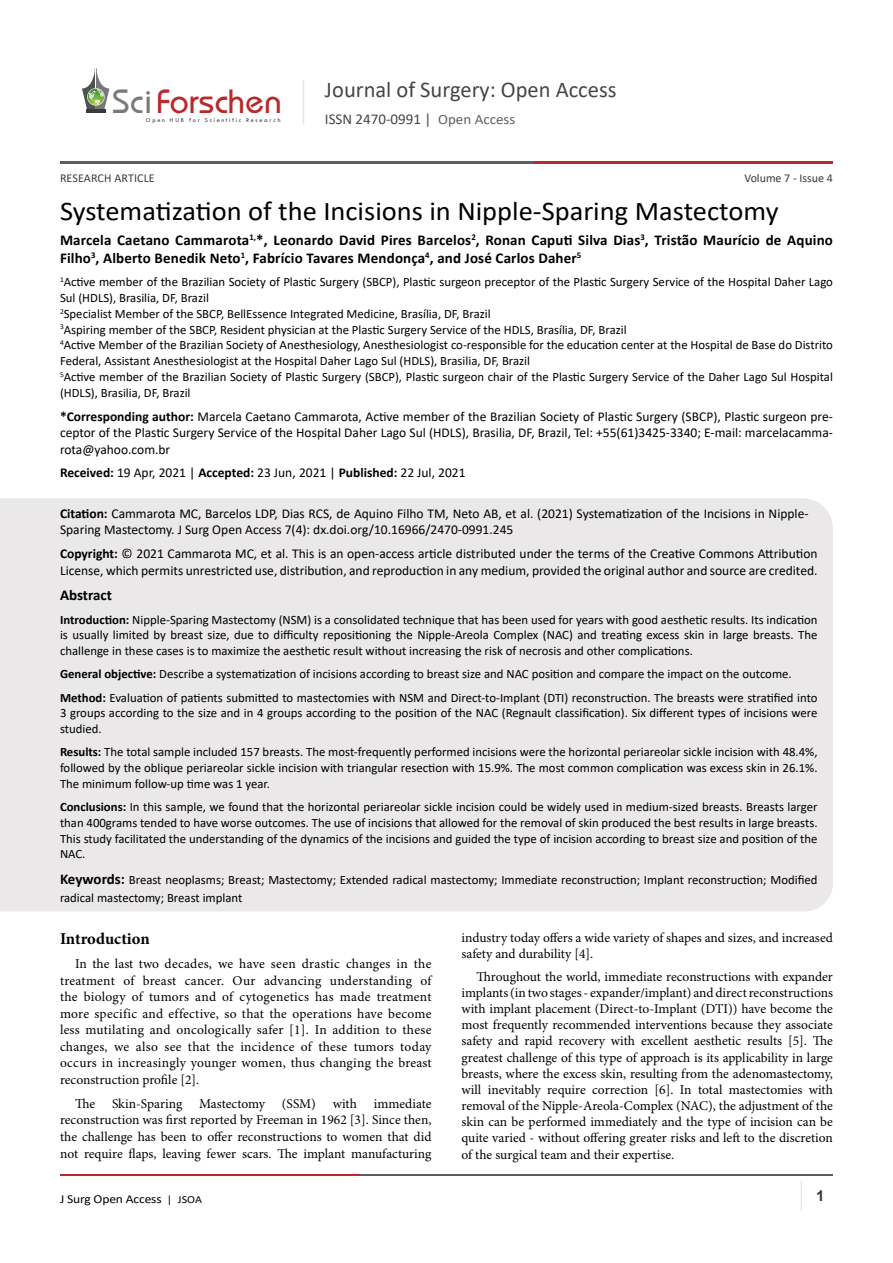
<style>
.page{position:relative;width:893px;height:1263px;background:#fff}
.page>*{position:absolute;margin:0;border:0;box-sizing:border-box;transform-origin:0 0}
.t1{font:35.1px "Opal";color:#b8292c}
.t2{font:27px "Calibri";color:#000;scale:1.05 1}
.t3{font:22.5px "Calibri";color:#474646}
.heading_1{font:700 16.5px "Minion Pro";letter-spacing:-.005em;color:#000}
.t4{font:700 15px/18px "Calibri";letter-spacing:.01em;color:#000}
.t5{font:15px "Calibri";color:#474646}
.t6{font:700 15px "Arial";color:#3c3a3b}
.t7{font:13.5px/16.2px "Minion Pro";color:#000;text-align:justify}
.t8{font:13.5px/16.5px "Calibri";color:#000}
.t9{font:12.75px/15.8px "Calibri";color:#000}
.t10{font:12.15px "Calibri";letter-spacing:-.01em;color:#000;scale:1.11 1}
.t11{font:12px "Calibri";color:#3c3a3b}
.t12{font:6.15px "Tw Cen";letter-spacing:.28em;color:#3a3a3a}
.s1{color:#7a7a7b}
.s2{font-size:14.25px;color:#605f5f}
.s3{font-weight:700}
.s4{font-weight:700;font-size:15px}
.s5{font-size:10.8px}
</style>
<div class="page">
<hr style="left:86px;top:109px;width:19px;height:4px;background:#3a3a3a">
<svg style="left:82px;top:68px;width:27px;height:41px"></svg>
<hr style="left:303px;top:80px;width:1px;height:44px;background:#e4e5e9">
<hr style="left:800px;top:1181px;width:2px;height:29px;background:#eae8e8">
<hr style="left:60px;top:1174px;width:300px;height:2px;background:#b9282c">
<hr style="left:359px;top:1174px;width:474px;height:2px;background:#5d5e60">
<div style="left:0;top:498px;width:833px;height:413px;background:#eae8e8"></div>
<hr style="left:533px;top:162px;width:300px;height:2px;background:#b9282c">
<hr style="left:60px;top:162px;width:474px;height:2px;background:#5d5e60">
<h1 class="t1" style="left:113px;top:80px;width:171px"><span class="s1">Sci</span>Forschen</h1>
<p class="t12" style="left:146px;top:116px;width:136px">Open HUB for Scientific Research</p>
<h3 class="t3" style="left:325px;top:74px;width:293px">Journal of Surgery: Open Access</h3>
<p class="t5" style="left:325px;top:109px;width:192px">ISSN 2470-0991 | <span class="s2">Open Access</span></p>
<p class="t11" style="left:744px;top:170px;width:90px">Volume 7 - Issue 4</p>
<p class="t11" style="left:60px;top:170px;width:96px">RESEARCH ARTICLE</p>
<p class="t2" style="left:60px;top:192px;width:686px">Systematization of the Incisions in Nipple-Sparing Mastectomy</p>
<p class="t4" style="left:60px;top:231px;width:774px">Marcela Caetano Cammarota<sup>1,</sup>*, Leonardo David Pires Barcelos<sup>2</sup>, Ronan Caputi Silva Dias<sup>3</sup>, Tristão Maurício de Aquino<br>Filho<sup>3</sup>, Alberto Benedik Neto<sup>1</sup>, Fabrício Tavares Mendonça<sup>4</sup>, and José Carlos Daher<sup>5</sup></p>
<p class="t9" style="left:60px;top:274px;width:774px"><sup>1</sup>Active member of the Brazilian Society of Plastic Surgery (SBCP), Plastic surgeon preceptor of the Plastic Surgery Service of the Hospital Daher Lago<br>Sul (HDLS), Brasilia, DF, Brazil</p>
<p class="t9" style="left:60px;top:305px;width:432px"><sup>2</sup>Specialist Member of the SBCP, BellEssence Integrated Medicine, Brasília, DF, Brazil</p>
<p class="t9" style="left:60px;top:321px;width:568px"><sup>3</sup>Aspiring member of the SBCP, Resident physician at the Plastic Surgery Service of the HDLS, Brasília, DF, Brazil</p>
<p class="t9" style="left:60px;top:337px;width:774px"><sup>4</sup>Active Member of the Brazilian Society of Anesthesiology, Anesthesiologist co-responsible for the education center at the Hospital de Base do Distrito<br>Federal, Assistant Anesthesiologist at the Hospital Daher Lago Sul (HDLS), Brasilia, DF, Brazil</p>
<p class="t9" style="left:60px;top:368px;width:774px"><sup>5</sup>Active member of the Brazilian Society of Plastic Surgery (SBCP), Plastic surgeon chair of the Plastic Surgery Service of the Daher Lago Sul Hospital (HDLS), Brasilia, DF, Brazil</p>
<p class="t8" style="left:60px;top:408px;width:774px;text-align:justify"><span class="s3">*Corresponding author:</span> Marcela Caetano Cammarota, Active member of the Brazilian Society of Plastic Surgery (SBCP), Plastic surgeon pre&shy;ceptor of the Plastic Surgery Service of the Hospital Daher Lago Sul (HDLS), Brasilia, DF, Brazil, Tel: +55(61)3425-3340; E-mail: marcelacamma&shy;rota@yahoo.com.br</p>
<p class="t8" style="left:60px;top:464px;width:407px"><span class="s3">Received:</span> 19 Apr, 2021 | <span class="s3">Accepted:</span> 23 Jun, 2021 | <span class="s3">Published:</span> 22 Jul, 2021</p>
<p class="t8" style="left:60px;top:505px;width:750px"><span class="s3">Citation:</span> Cammarota MC, Barcelos LDP, Dias RCS, de Aquino Filho TM, Neto AB, et al. (2021) Systematization of the Incisions in Nipple-<br>Sparing Mastectomy. J Surg Open Access 7(4): dx.doi.org/10.16966/2470-0991.245</p>
<p class="t8" style="left:60px;top:545px;width:759px"><span class="s3">Copyright:</span> © 2021 Cammarota MC, et al. This is an open-access article distributed under the terms of the Creative Commons Attribution<br>License, which permits unrestricted use, distribution, and reproduction in any medium, provided the original author and source are credited.</p>
<p class="t4" style="left:60px;top:586px;width:53px">Abstract</p>
<p class="t9" style="left:60px;top:611px;width:759px;text-align:justify"><span class="s3">Introduction:</span> Nipple-Sparing Mastectomy (NSM) is a consolidated technique that has been used for years with good aesthetic results. Its indication is usually limited by breast size, due to difficulty repositioning the Nipple-Areola Complex (NAC) and treating excess skin in large breasts. The challenge in these cases is to maximize the aesthetic result without increasing the risk of necrosis and other complications.</p>
<p class="t9" style="left:60px;top:666px;width:733px"><span class="s3">General objective:</span> Describe a systematization of incisions according to breast size and NAC position and compare the impact on the outcome.</p>
<p class="t9" style="left:60px;top:689px;width:759px;text-align:justify"><span class="s3">Method:</span> Evaluation of patients submitted to mastectomies with NSM and Direct-to-Implant (DTI) reconstruction. The breasts were stratified into 3 groups according to the size and in 4 groups according to the position of the NAC (Regnault classification). Six different types of incisions were studied.</p>
<p class="t9" style="left:60px;top:744px;width:759px;text-align:justify"><span class="s3">Results:</span> The total sample included 157 breasts. The most-frequently performed incisions were the horizontal periareolar sickle incision with 48.4%, followed by the oblique periareolar sickle incision with triangular resection with 15.9%. The most common complication was excess skin in 26.1%.<br>The minimum follow-up time was 1 year.</p>
<p class="t9" style="left:60px;top:799px;width:759px;text-align:justify"><span class="s3">Conclusions:</span> In this sample, we found that the horizontal periareolar sickle incision could be widely used in medium-sized breasts. Breasts larger than 400grams tended to have worse outcomes. The use of incisions that allowed for the removal of skin produced the best results in large breasts.<br>This study facilitated the understanding of the dynamics of the incisions and guided the type of incision according to breast size and position of the NAC.</p>
<p class="t9" style="left:60px;top:870px;width:759px;line-height:18px"><span class="s4">Keywords:</span> Breast neoplasms; Breast; Mastectomy; Extended radical mastectomy; Immediate reconstruction; Implant reconstruction; Modified radical mastectomy; Breast implant</p>
<p class="heading_1" style="left:60px;top:927px;width:91px">Introduction</p>
<p class="t7" style="left:60px;top:956px;width:373px;text-indent:15px">In the last two decades, we have seen drastic changes in the treatment of breast cancer. Our advancing understanding of the biology of tumors and of cytogenetics has made treatment more specific and effective, so that the operations have become less mutilating and oncologically safer [1]. In addition to these changes, we also see that the incidence of these tumors today occurs in increasingly younger women, thus changing the breast reconstruction profile [2].</p>
<p class="t7" style="left:60px;top:1096px;width:373px;line-height:16.6px;text-indent:15px">The Skin-Sparing Mastectomy (SSM) with immediate reconstruction was first reported by Freeman in 1962 [3]. Since then, the challenge has been to offer reconstructions to women that did not require flaps, leaving fewer scars. The implant manufacturing</p>
<p class="t7" style="left:461px;top:930px;width:373px">industry today offers a wide variety of shapes and sizes, and increased safety and durability [4].</p>
<p class="t7" style="left:461px;top:969px;width:373px;text-indent:15px">Throughout the world, immediate reconstructions with expander implants (in two stages - expander/implant) and direct reconstructions with implant placement (Direct-to-Implant (DTI)) have become the most frequently recommended interventions because they associate safety and rapid recovery with excellent aesthetic results [5]. The greatest challenge of this type of approach is its applicability in large breasts, where the excess skin, resulting from the adenomastectomy, will inevitably require correction [6]. In total mastectomies with removal of the Nipple-Areola-Complex (NAC), the adjustment of the skin can be performed immediately and the type of incision can be quite varied - without offering greater risks and left to the discretion of the surgical team and their expertise.</p>
<p class="t10" style="left:60px;top:1190px;width:129px">J Surg Open Access <span class="s5">| JSOA</span></p>
<p class="t6" style="left:816px;top:1185px;width:10px">1</p>
</div>
